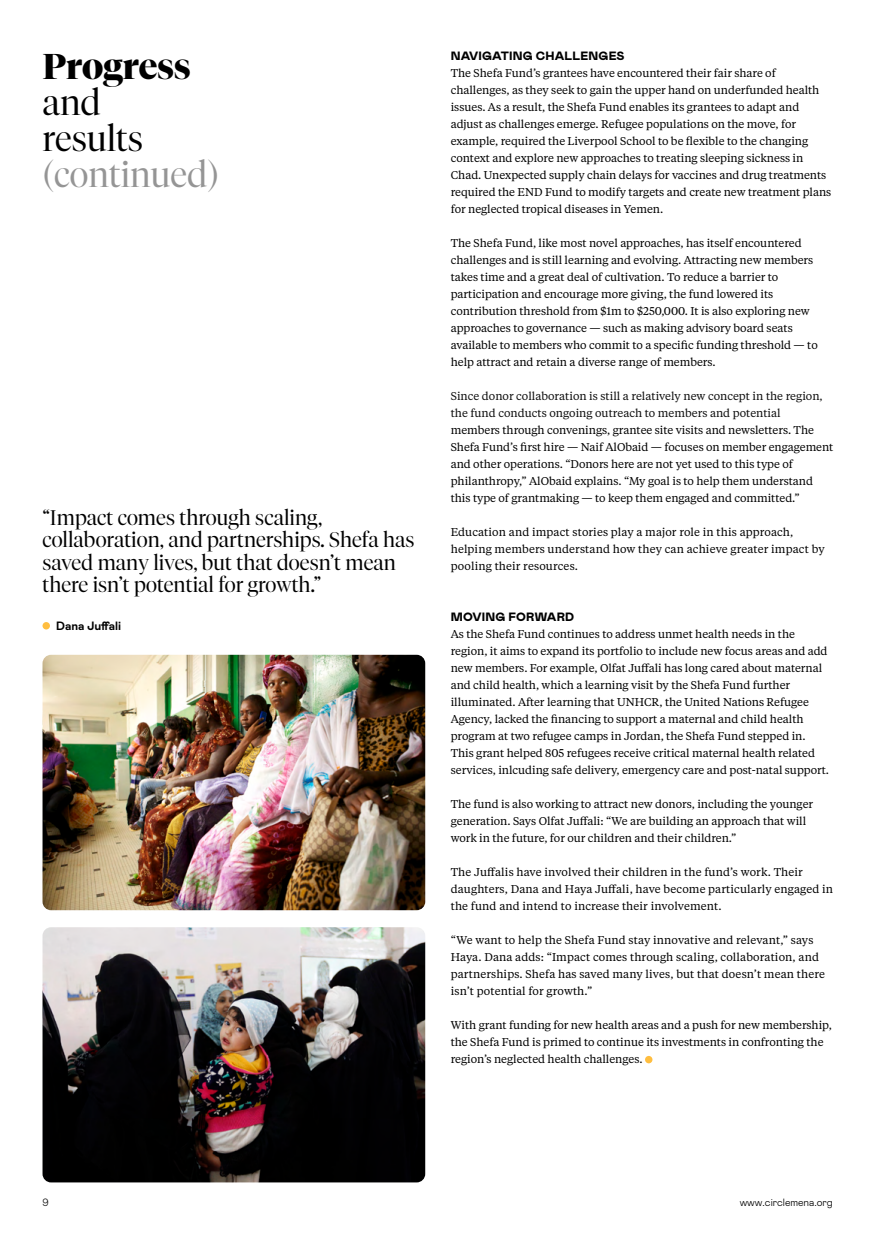
<style>
.page{position:relative;width:876px;height:1242px;background:#fff}
.page>*{position:absolute;margin:0;border:0;box-sizing:border-box;transform-origin:0 0}
.Case_Study_Title_l{font:300 35.7px/36px "Tiempos Fine";color:#959595}
.Case_Study_Title{font:700 35.7px "Tiempos Fine";color:#000}
.Pullquote{font:300 21px/22.5px "Tiempos Fine";color:#000}
.TAG{font:900 12px "Mabry Pro";letter-spacing:.015em;color:#000}
.Body{font:700 12px "Mabry Pro";letter-spacing:-.005em;color:#000}
.Body_longform_copy{font:11.25px/17px "Tiempos Text";letter-spacing:-.005em;color:#000}
.Body_longform_copy-2{font:11.25px/17px "Tiempos Text";color:#0d0d0d}
.t1{font:300 10.5px "Mabry Pro";color:#000}
.s1{color:#000}
</style>
<div class="page">
<img style="left:43px;top:927px;width:382px;height:255px">
<img style="left:43px;top:655px;width:382px;height:255px">
<div style="left:645px;top:1056px;width:7px;height:7px;background:#ffbe40;border-radius:50%"></div>
<div style="left:43px;top:622px;width:7px;height:7px;background:#ffbe40;border-radius:50%"></div>
<p class="Case_Study_Title" style="left:43px;top:45px;width:150px">Progress</p>
<p class="Case_Study_Title_l" style="left:43px;top:84px;width:178px"><span class="s1">and<br>results </span>(continued)</p>
<p class="Pullquote" style="left:43px;top:506px;width:374px">“Impact comes through scaling, collaboration, and partnerships. Shefa has saved many lives, but that doesn’t mean there isn’t potential for growth.”</p>
<p class="Body" style="left:56px;top:617px;width:66px">Dana Juffali</p>
<p class="TAG" style="left:451px;top:47px;width:175px">NAVIGATING CHALLENGES</p>
<p class="Body_longform_copy" style="left:451px;top:64px;width:382px">The Shefa Fund’s grantees have encountered their fair share of challenges, as they seek to gain the upper hand on underfunded health issues. As a result, the Shefa Fund enables its grantees to adapt and adjust as challenges emerge. Refugee populations on the move, for example, required the Liverpool School to be flexible to the changing context and explore new approaches to treating sleeping sickness in Chad. Unexpected supply chain delays for vaccines and drug treatments required the END Fund to modify targets and create new treatment plans for neglected tropical diseases in Yemen.</p>
<p class="Body_longform_copy" style="left:451px;top:234px;width:369px">The Shefa Fund, like most novel approaches, has itself encountered challenges and is still learning and evolving. Attracting new members takes time and a great deal of cultivation. To reduce a barrier to participation and encourage more giving, the fund lowered its contribution threshold from $1m to $250,000. It is also exploring new approaches to governance — such as making advisory board seats available to members who commit to a specific funding threshold — to help attract and retain a diverse range of members.</p>
<p class="Body_longform_copy-2" style="left:451px;top:387px;width:374px">Since donor collaboration is still a relatively new concept in the region, the fund conducts ongoing outreach to members and potential</p>
<p class="Body_longform_copy" style="left:451px;top:421px;width:384px">members through convenings, grantee site visits and newsletters. The Shefa Fund’s first hire — Naif AlObaid — focuses on member engagement and other operations. “Donors here are not yet used to this type of philanthropy,” AlObaid explains. “My goal is to help them understand this type of grantmaking — to keep them engaged and committed.”</p>
<p class="Body_longform_copy" style="left:451px;top:523px;width:375px">Education and impact stories play a major role in this approach, helping members understand how they can achieve greater impact by pooling their resources.</p>
<p class="TAG" style="left:451px;top:608px;width:125px">MOVING FORWARD</p>
<p class="Body_longform_copy" style="left:451px;top:625px;width:380px">As the Shefa Fund continues to address unmet health needs in the region, it aims to expand its portfolio to include new focus areas and add new members. For example, Olfat Juffali has long cared about maternal and child health, which a learning visit by the Shefa Fund further illuminated. After learning that UNHCR, the United Nations Refugee Agency, lacked the financing to support a maternal and child health program at two refugee camps in Jordan, the Shefa Fund stepped in.<br>This grant helped 805 refugees receive critical maternal health related services, inlcuding safe delivery, emergency care and post-natal support.</p>
<p class="Body_longform_copy" style="left:451px;top:795px;width:364px">The fund is also working to attract new donors, including the younger generation. Says Olfat Juffali: “We are building an approach that will work in the future, for our children and their children.”</p>
<p class="Body_longform_copy" style="left:451px;top:863px;width:384px">The Juffalis have involved their children in the fund’s work. Their daughters, Dana and Haya Juffali, have become particularly engaged in the fund and intend to increase their involvement.</p>
<p class="Body_longform_copy" style="left:451px;top:931px;width:376px">“We want to help the Shefa Fund stay innovative and relevant,” says Haya. Dana adds: “Impact comes through scaling, collaboration, and partnerships. Shefa has saved many lives, but that doesn’t mean there isn’t potential for growth.”</p>
<p class="Body_longform_copy" style="left:451px;top:1016px;width:383px">With grant funding for new health areas and a push for new membership, the Shefa Fund is primed to continue its investments in confronting the region’s neglected health challenges.</p>
<p class="t1" style="left:43px;top:1194px;width:8px">9</p>
<p class="t1" style="left:740px;top:1194px;width:95px">www.circlemena.org</p>
</div>
